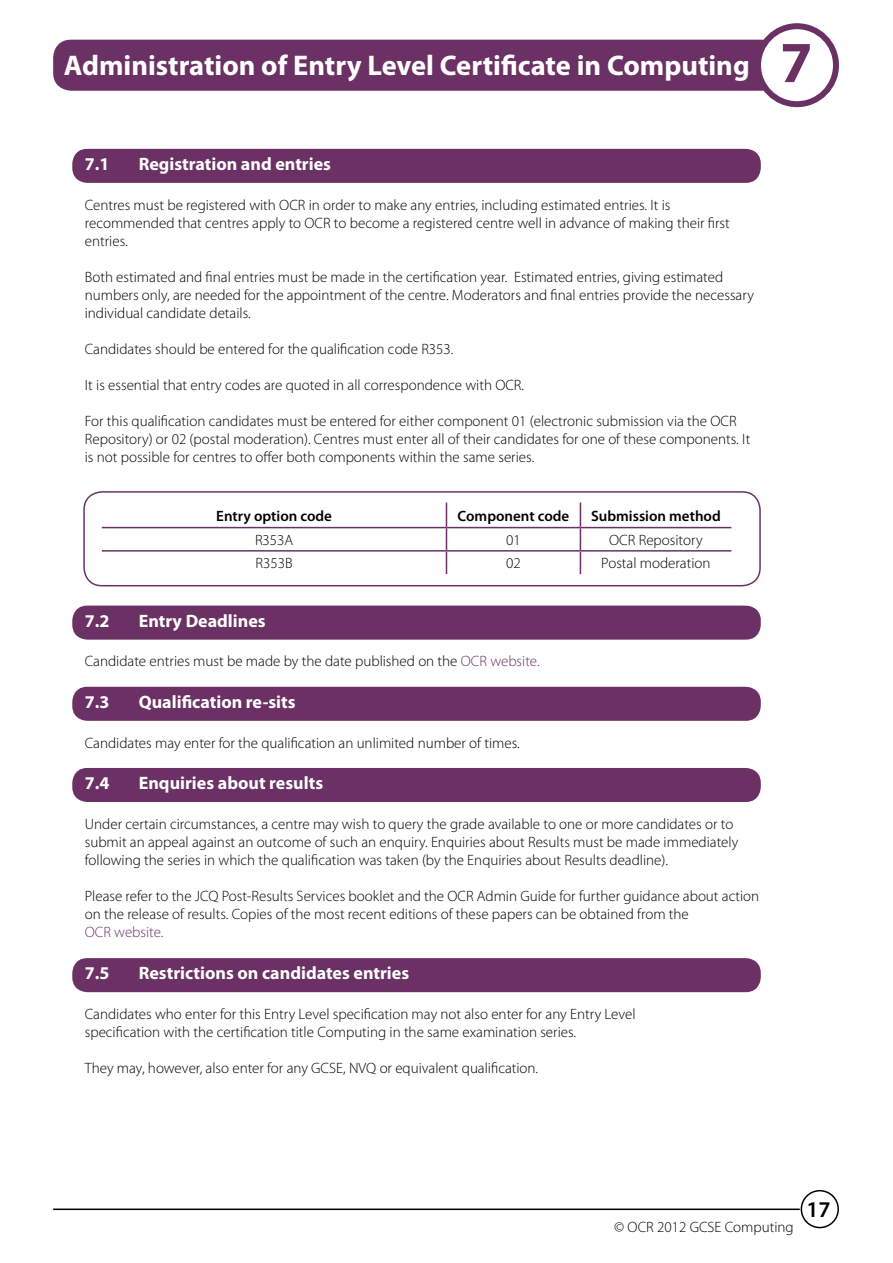
<style>
.page{position:relative;width:893px;height:1263px;background:#fff}
.page>*{position:absolute;margin:0;border:0;box-sizing:border-box;transform-origin:0 0}
.t1{font:700 58.5px "Myriad Pro";color:#6b3164}
.t2{font:700 28.5px "Myriad Pro";color:#fff}
.t3{font:600 22.5px "Myriad Pro";color:#000}
.t4{font:700 18px "Myriad Pro";color:#fff}
.t5{font:300 15px/18px "Myriad Pro";color:#000}
.t6{font:600 15px "Myriad Pro";color:#000}
.s1{color:#6b3164}
</style>
<div class="page">
<hr style="left:53px;top:1208px;width:747px;height:2px;background:#000">
<div style="left:801px;top:1190px;width:38px;height:38px;border:2px solid #000;border-radius:50%"></div>
<div style="left:53px;top:40px;width:727px;height:51px;background:#6b3164;border-radius:18px"></div>
<div style="left:758px;top:26px;width:78px;height:78px;background:#fff;border-radius:50%"></div>
<div style="left:755px;top:23px;width:84px;height:84px;border:6px solid #6b3164;border-radius:50%"></div>
<div style="left:72px;top:149px;width:689px;height:34px;background:#6b3164;border-radius:15px"></div>
<div style="left:83px;top:491px;width:678px;height:95px;border:2px solid #6b3164;border-radius:18px"></div>
<hr style="left:102px;top:550px;width:344px;height:2px;background:#6b3164">
<hr style="left:446px;top:550px;width:134px;height:2px;background:#6b3164">
<hr style="left:102px;top:527px;width:344px;height:1px;background:#6b3164">
<hr style="left:446px;top:527px;width:134px;height:1px;background:#6b3164">
<hr style="left:580px;top:527px;width:151px;height:1px;background:#6b3164">
<hr style="left:580px;top:550px;width:151px;height:2px;background:#6b3164">
<svg style="left:580px;top:502px;width:1px;height:72px"></svg>
<svg style="left:446px;top:502px;width:1px;height:72px"></svg>
<div style="left:72px;top:606px;width:689px;height:34px;background:#6b3164;border-radius:15px"></div>
<div style="left:72px;top:687px;width:689px;height:34px;background:#6b3164;border-radius:15px"></div>
<div style="left:72px;top:768px;width:689px;height:34px;background:#6b3164;border-radius:15px"></div>
<div style="left:72px;top:958px;width:689px;height:34px;background:#6b3164;border-radius:15px"></div>
<p class="t2" style="left:64px;top:46px;width:687px">Administration of Entry Level Certificate in Computing</p>
<p class="t1" style="left:780px;top:24px;width:34px">7</p>
<p class="t4" style="left:85px;top:152px;width:26px">7.1</p>
<p class="t4" style="left:139px;top:152px;width:194px">Registration and entries</p>
<p class="t5" style="left:85px;top:196px;width:646px">Centres must be registered with OCR in order to make any entries, including estimated entries. It is recommended that centres apply to OCR to become a registered centre well in advance of making their first entries.</p>
<p class="t5" style="left:85px;top:268px;width:671px">Both estimated and final entries must be made in the certification year. Estimated entries, giving estimated numbers only, are needed for the appointment of the centre. Moderators and final entries provide the necessary individual candidate details.</p>
<p class="t5" style="left:85px;top:340px;width:370px">Candidates should be entered for the qualification code R353.</p>
<p class="t5" style="left:85px;top:376px;width:441px">It is essential that entry codes are quoted in all correspondence with OCR.</p>
<p class="t5" style="left:85px;top:412px;width:667px">For this qualification candidates must be entered for either component 01 (electronic submission via the OCR<br>Repository) or 02 (postal moderation). Centres must enter all of their candidates for one of these components. It is not possible for centres to offer both components within the same series.</p>
<p class="t6" style="left:216px;top:506px;width:117px">Entry option code</p>
<p class="t6" style="left:458px;top:506px;width:113px">Component code</p>
<p class="t6" style="left:591px;top:506px;width:131px">Submission method</p>
<p class="t5" style="left:255px;top:531px;width:40px">R353A</p>
<p class="t5" style="left:506px;top:531px;width:16px">01</p>
<p class="t5" style="left:609px;top:531px;width:95px">OCR Repository</p>
<p class="t5" style="left:256px;top:554px;width:39px">R353B</p>
<p class="t5" style="left:506px;top:554px;width:16px">02</p>
<p class="t5" style="left:601px;top:554px;width:111px">Postal moderation</p>
<p class="t4" style="left:85px;top:609px;width:26px">7.2</p>
<p class="t4" style="left:139px;top:609px;width:128px">Entry Deadlines</p>
<p class="t5" style="left:85px;top:653px;width:456px">Candidate entries must be made by the date published on the <span class="s1">OCR website.</span></p>
<p class="t4" style="left:85px;top:690px;width:26px">7.3</p>
<p class="t4" style="left:139px;top:690px;width:158px">Qualification re-sits</p>
<p class="t5" style="left:85px;top:734px;width:436px">Candidates may enter for the qualification an unlimited number of times.</p>
<p class="t4" style="left:85px;top:771px;width:26px">7.4</p>
<p class="t4" style="left:139px;top:771px;width:186px">Enquiries about results</p>
<p class="t5" style="left:85px;top:815px;width:655px">Under certain circumstances, a centre may wish to query the grade available to one or more candidates or to submit an appeal against an outcome of such an enquiry. Enquiries about Results must be made immediately following the series in which the qualification was taken (by the Enquiries about Results deadline).</p>
<p class="t5" style="left:85px;top:887px;width:676px">Please refer to the JCQ Post-Results Services booklet and the OCR Admin Guide for further guidance about action on the release of results. Copies of the most recent editions of these papers can be obtained from the<br><span class="s1">OCR website.</span></p>
<p class="t4" style="left:85px;top:961px;width:26px">7.5</p>
<p class="t4" style="left:139px;top:961px;width:272px">Restrictions on candidates entries</p>
<p class="t5" style="left:85px;top:1005px;width:552px">Candidates who enter for this Entry Level specification may not also enter for any Entry Level</p>
<p class="t5" style="left:85px;top:1023px;width:493px">specification with the certification title Computing in the same examination series.</p>
<p class="t5" style="left:85px;top:1059px;width:455px">They may, however, also enter for any GCSE, NVQ or equivalent qualification.</p>
<p class="t5" style="left:614px;top:1218px;width:181px">© OCR 2012 GCSE Computing</p>
<p class="t3" style="left:807px;top:1195px;width:26px">17</p>
</div>
